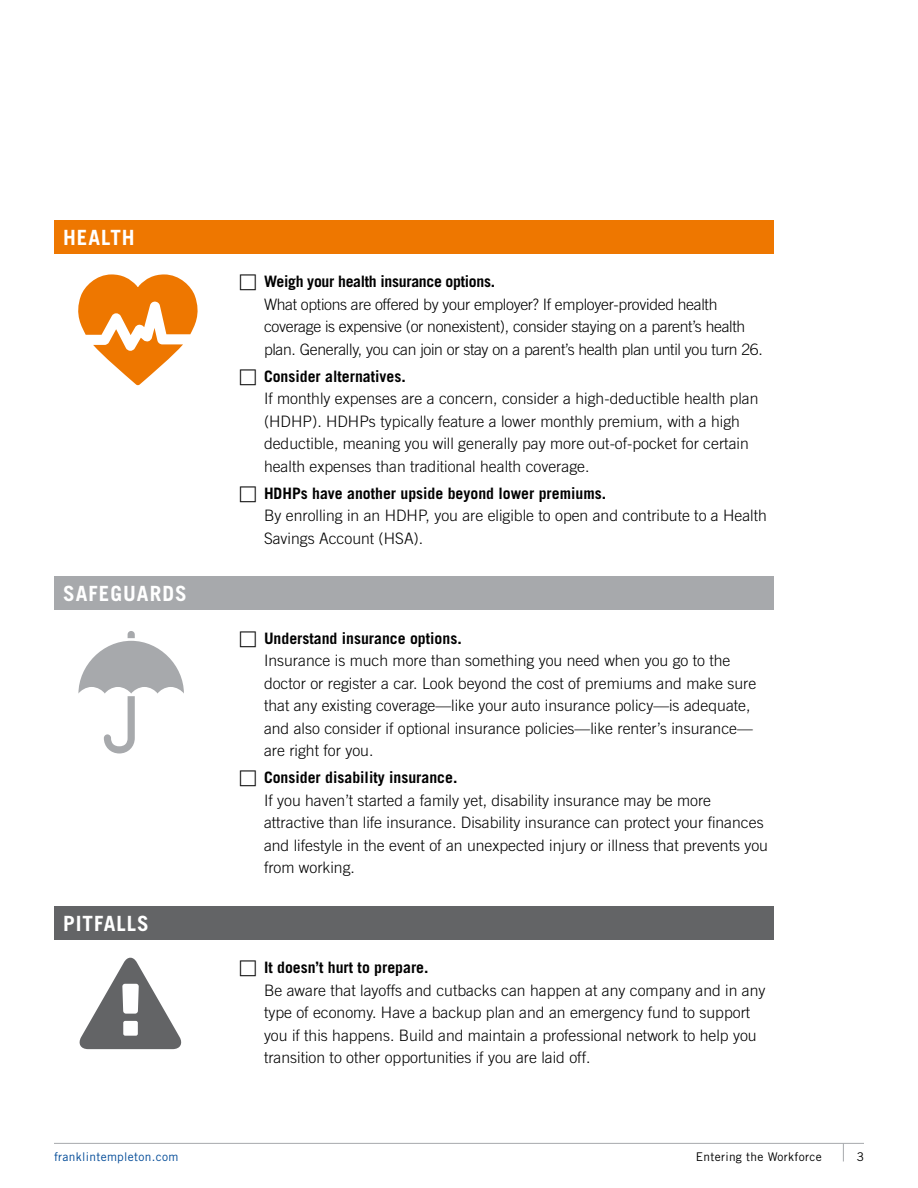
<style>
.page{position:relative;width:918px;height:1188px;background:#fff}
.page>*{position:absolute;margin:0;border:0;box-sizing:border-box;transform-origin:0 0}
.t1{font:700 21px "Trade Gothic LT Std";letter-spacing:.05em;color:#fff}
.t2{font:300 15.75px/22.5px "Trade Gothic LT Std";color:#000}
.t3{font:300 15.75px/22.5px "Trade Gothic LT Std";letter-spacing:-.02em;color:#000}
.t4{font:700 15.75px "Trade Gothic LT Std";color:#000}
.t5{font:700 15.75px "Trade Gothic LT Std";letter-spacing:-.02em;color:#000}
.t6{font:12px "Trade Gothic LT Std";letter-spacing:.025em;color:#004a97}
.t7{font:12px "Trade Gothic LT Std";letter-spacing:.025em;color:#000}
</style>
<div class="page">
<hr style="left:54px;top:1143px;width:810px;height:1px;background:#a7a9ac">
<svg style="left:843px;top:1144px;width:1px;height:17px"></svg>
<div style="left:54px;top:220px;width:720px;height:34px;background:#e70"></div>
<div style="left:54px;top:577px;width:720px;height:33px;background:#a7a9ac"></div>
<div style="left:54px;top:906px;width:720px;height:34px;background:#636466"></div>
<svg style="left:78px;top:274px;width:120px;height:111px"></svg>
<svg style="left:78px;top:631px;width:106px;height:123px"></svg>
<svg style="left:79px;top:957px;width:103px;height:92px"></svg>
<h1 class="t1" style="left:63px;top:224px;width:73px">HEALTH</h1>
<h1 class="t1" style="left:63px;top:581px;width:125px">SAFEGUARDS</h1>
<h1 class="t1" style="left:63px;top:910px;width:87px">PITFALLS</h1>
<p class="t5" style="left:264px;top:272px;width:233px">Weigh your health insurance options.</p>
<p class="t3" style="left:264px;top:293px;width:500px">What options are offered by your employer? If employer‐provided health coverage is expensive (or nonexistent), consider staying on a parent’s health plan. Generally, you can join or stay on a parent’s health plan until you turn 26.</p>
<p class="t4" style="left:264px;top:367px;width:143px">Consider alternatives.</p>
<p class="t2" style="left:264px;top:387px;width:496px">If monthly expenses are a concern, consider a high‐deductible health plan (HDHP). HDHPs typically feature a lower monthly premium, with a high deductible, meaning you will generally pay more out‐of‐pocket for certain health expenses than traditional health coverage.</p>
<p class="t4" style="left:264px;top:484px;width:344px">HDHPs have another upside beyond lower premiums.</p>
<p class="t2" style="left:264px;top:504px;width:504px">By enrolling in an HDHP, you are eligible to open and contribute to a Health<br>Savings Account (HSA).</p>
<p class="t4" style="left:264px;top:629px;width:199px">Understand insurance options.</p>
<p class="t2" style="left:264px;top:649px;width:494px">Insurance is much more than something you need when you go to the doctor or register a car. Look beyond the cost of premiums and make sure that any existing coverage—like your auto insurance policy—is adequate, and also consider if optional insurance policies—like renter’s insurance— are right for you.</p>
<p class="t4" style="left:264px;top:768px;width:195px">Consider disability insurance.</p>
<p class="t2" style="left:264px;top:789px;width:506px">If you haven’t started a family yet, disability insurance may be more attractive than life insurance. Disability insurance can protect your finances and lifestyle in the event of an unexpected injury or illness that prevents you from working.</p>
<p class="t4" style="left:264px;top:958px;width:166px">It doesn’t hurt to prepare.</p>
<p class="t2" style="left:264px;top:979px;width:503px">Be aware that layoffs and cutbacks can happen at any company and in any type of economy. Have a backup plan and an emergency fund to support you if this happens. Build and maintain a professional network to help you transition to other opportunities if you are laid off.</p>
<p class="t6" style="left:54px;top:1149px;width:126px">franklintempleton.com</p>
<p class="t7" style="left:696px;top:1149px;width:127px">Entering the Workforce</p>
<p class="t7" style="left:857px;top:1149px;width:9px">3</p>
</div>
